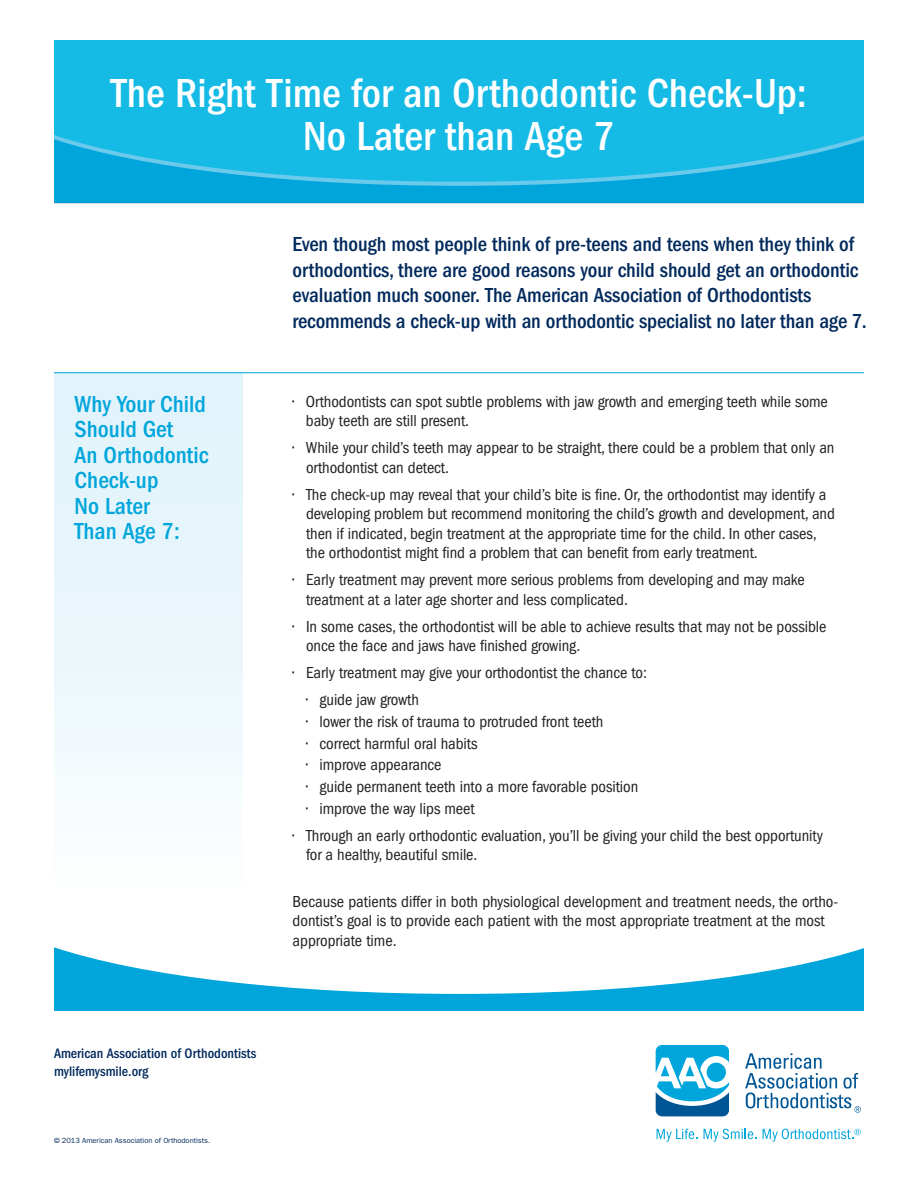
<style>
.page{position:relative;width:918px;height:1188px;background:#fff}
.page>*{position:absolute;margin:0;border:0;box-sizing:border-box;transform-origin:0 0}
.t1{font:500 condensed 42px/43.5px "ITC Franklin Gothic Std";color:#fff;text-align:center}
.t2{font:500 condensed 24px/25.5px "ITC Franklin Gothic Std";color:#00a6db}
.t3{font:500 condensed 21px/25.5px "ITC Franklin Gothic Std";letter-spacing:-.005em;color:#00295c}
.t4{font:condensed 16.5px/19.5px "ITC Franklin Gothic Std";letter-spacing:-.005em;color:#231f20}
.t5{font:500 condensed 14.25px/18px "ITC Franklin Gothic Std";color:#00295c}
.t6{font:7.5px "ITC Franklin Gothic Std";color:#00295c}
</style>
<div class="page">
<div style="left:54px;top:373px;width:189px;height:521px;background:linear-gradient(to bottom,#def2fa,#fbfdfe)"></div>
<div style="left:54px;top:40px;width:810px;height:161px;background:#15bae5"></div>
<hr style="left:54px;top:372px;width:810px;height:1px;background:#00a6db">
<svg style="left:54px;top:139px;width:810px;height:64px"></svg>
<svg style="left:656px;top:1045px;width:73px;height:71px"></svg>
<svg style="left:657px;top:1129px;width:40px;height:13px"></svg>
<svg style="left:704px;top:1129px;width:52px;height:13px"></svg>
<svg style="left:745px;top:1053px;width:116px;height:60px"></svg>
<svg style="left:763px;top:1129px;width:98px;height:13px"></svg>
<svg style="left:54px;top:947px;width:810px;height:64px"></svg>
<h1 class="t1" style="left:111px;top:72px;width:698px">The Right Time for an Orthodontic Check-Up:<br>No Later than Age 7</h1>
<p class="t3" style="left:292px;top:232px;width:576px">Even though most people think of pre-teens and teens when they think of orthodontics, there are good reasons your child should get an orthodontic evaluation much sooner. The American Association of Orthodontists recommends a check-up with an orthodontic specialist no later than age 7.</p>
<h2 class="t2" style="left:75px;top:391px;width:135px">Why Your Child<br>Should Get<br>An Orthodontic<br>Check-up<br>No Later<br>Than Age 7:</h2>
<p class="t4" style="left:306px;top:392px;width:523px;text-indent:-13px">• Orthodontists can spot subtle problems with jaw growth and emerging teeth while some baby teeth are still present.</p>
<p class="t4" style="left:306px;top:438px;width:530px;text-indent:-14px">• While your child’s teeth may appear to be straight, there could be a problem that only an orthodontist can detect.</p>
<p class="t4" style="left:306px;top:485px;width:530px;text-indent:-13px">• The check-up may reveal that your child’s bite is fine. Or, the orthodontist may identify a developing problem but recommend monitoring the child’s growth and development, and then if indicated, begin treatment at the appropriate time for the child. In other cases, the orthodontist might find a problem that can benefit from early treatment.</p>
<p class="t4" style="left:306px;top:570px;width:500px;text-indent:-13px">• Early treatment may prevent more serious problems from developing and may make treatment at a later age shorter and less complicated.</p>
<p class="t4" style="left:306px;top:617px;width:522px;text-indent:-13px">• In some cases, the orthodontist will be able to achieve results that may not be possible once the face and jaws have finished growing.</p>
<p class="t4" style="left:293px;top:663px;width:356px">• Early treatment may give your orthodontist the chance to:</p>
<p class="t4" style="left:306px;top:690px;width:114px">• guide jaw growth</p>
<p class="t4" style="left:306px;top:712px;width:299px">• lower the risk of trauma to protruded front teeth</p>
<p class="t4" style="left:306px;top:734px;width:173px">• correct harmful oral habits</p>
<p class="t4" style="left:306px;top:755px;width:137px">• improve appearance</p>
<p class="t4" style="left:306px;top:777px;width:334px">• guide permanent teeth into a more favorable position</p>
<p class="t4" style="left:306px;top:799px;width:170px">• improve the way lips meet</p>
<p class="t4" style="left:306px;top:826px;width:518px;text-indent:-14px">• Through an early orthodontic evaluation, you’ll be giving your child the best opportunity for a healthy, beautiful smile.</p>
<p class="t4" style="left:293px;top:892px;width:547px">Because patients differ in both physiological development and treatment needs, the ortho&shy;dontist’s goal is to provide each patient with the most appropriate treatment at the most appropriate time.</p>
<p class="t5" style="left:54px;top:1045px;width:204px">American Association of Orthodontists mylifemysmile.org</p>
<p class="t6" style="left:54px;top:1136px;width:158px">© 2013 American Association of Orthodontists.</p>
</div>
